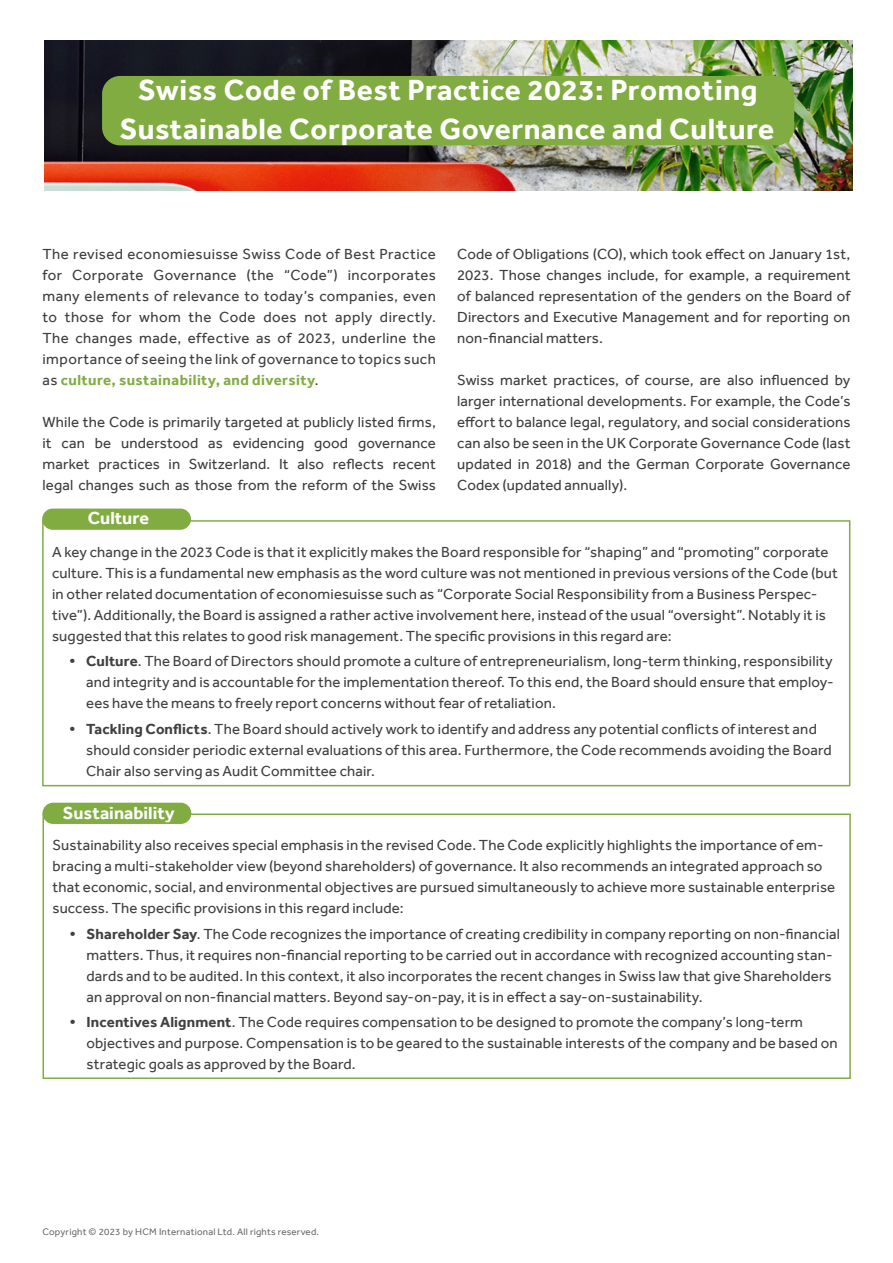
<style>
.page{position:relative;width:893px;height:1263px;background:#fff}
.page>*{position:absolute;margin:0;border:0;box-sizing:border-box;transform-origin:0 0}
.t1{font:700 30px "Effra";letter-spacing:.02em;color:#fff}
.t2{font:700 18px "Effra";color:#fff}
.t3{font:15px/21px "Effra";letter-spacing:.01em;color:#413f41}
.t4{font:15px/21px "Effra";letter-spacing:.01em;color:#3e3e3f;text-align:justify}
.t5{font:9.75px "Effra";letter-spacing:.02em;color:#6c6d70}
.s1{font-weight:700;color:#81ac44}
.s2{font-weight:700}
</style>
<div class="page">
<img style="left:45px;top:40px;width:807px;height:151px">
<div style="left:102px;top:76px;width:692px;height:69px;background:#81ac42;border-radius:18px"></div>
<div style="left:42px;top:520px;width:808px;height:266px;border:2px solid #81ac44"></div>
<div style="left:43px;top:509px;width:147px;height:20px;background:#81ac42;border-radius:10px"></div>
<div style="left:42px;top:508px;width:149px;height:22px;border:2px solid #81ac44;border-radius:10px"></div>
<div style="left:43px;top:813px;width:808px;height:266px;border:2px solid #81ac44"></div>
<div style="left:43px;top:803px;width:148px;height:20px;background:#81ac42;border-radius:10px"></div>
<div style="left:43px;top:803px;width:148px;height:21px;border:2px solid #81ac44;border-radius:10px"></div>
<p class="t1" style="left:138px;top:72px;width:621px">Swiss Code of Best Practice 2023: Promoting</p>
<p class="t1" style="left:120px;top:111px;width:656px">Sustainable Corporate Governance and Culture</p>
<p class="t4" style="left:43px;top:243px;width:395px">The revised economiesuisse Swiss Code of Best Practice for Corporate Governance (the “Code”) incorporates many elements of relevance to today’s companies, even to those for whom the Code does not apply directly.<br>The changes made, effective as of 2023, underline the importance of seeing the link of governance to topics such as <span class="s1">culture, sustainability, and diversity</span>.</p>
<p class="t4" style="left:43px;top:411px;width:395px">While the Code is primarily targeted at publicly listed firms, it can be understood as evidencing good governance market practices in Switzerland. It also reflects recent legal changes such as those from the reform of the Swiss</p>
<p class="t2" style="left:88px;top:507px;width:63px">Culture</p>
<p class="t4" style="left:457px;top:243px;width:395px">Code of Obligations (CO), which took effect on January 1st, 2023. Those changes include, for example, a requirement of balanced representation of the genders on the Board of Directors and Executive Management and for reporting on non-financial matters.</p>
<p class="t4" style="left:457px;top:369px;width:395px">Swiss market practices, of course, are also influenced by larger international developments. For example, the Code’s effort to balance legal, regulatory, and social considerations can also be seen in the UK Corporate Governance Code (last updated in 2018) and the German Corporate Governance Codex (updated annually).</p>
<p class="t3" style="left:52px;top:541px;width:787px">A key change in the 2023 Code is that it explicitly makes the Board responsible for “shaping” and “promoting” corporate culture. This is a fundamental new emphasis as the word culture was not mentioned in previous versions of the Code (but in other related documentation of economiesuisse such as “Corporate Social Responsibility from a Business Perspec&shy;tive”). Additionally, the Board is assigned a rather active involvement here, instead of the usual “oversight”. Notably it is suggested that this relates to good risk management. The specific provisions in this regard are:</p>
<p class="t3" style="left:86px;top:651px;width:749px;text-align:justify;text-indent:-17px"><span class="s2">• Culture</span>. The Board of Directors should promote a culture of entrepreneurialism, long-term thinking, responsibility and integrity and is accountable for the implementation thereof. To this end, the Board should ensure that employ&shy;ees have the means to freely report concerns without fear of retaliation.</p>
<p class="t3" style="left:86px;top:718px;width:747px;text-indent:-17px"><span class="s2">• Tackling Conflicts</span>. The Board should actively work to identify and address any potential conflicts of interest and should consider periodic external evaluations of this area. Furthermore, the Code recommends avoiding the Board<br>Chair also serving as Audit Committee chair.</p>
<p class="t2" style="left:63px;top:801px;width:113px">Sustainability</p>
<p class="t3" style="left:53px;top:835px;width:784px">Sustainability also receives special emphasis in the revised Code. The Code explicitly highlights the importance of em&shy;bracing a multi-stakeholder view (beyond shareholders) of governance. It also recommends an integrated approach so that economic, social, and environmental objectives are pursued simultaneously to achieve more sustainable enterprise success. The specific provisions in this regard include:</p>
<p class="t3" style="left:87px;top:923px;width:755px;text-indent:-17px"><span class="s2">• Shareholder Say</span>. The Code recognizes the importance of creating credibility in company reporting on non-financial matters. Thus, it requires non-financial reporting to be carried out in accordance with recognized accounting stan&shy;dards and to be audited. In this context, it also incorporates the recent changes in Swiss law that give Shareholders an approval on non-financial matters. Beyond say-on-pay, it is in effect a say-on-sustainability.</p>
<p class="t3" style="left:87px;top:1011px;width:753px;text-indent:-17px"><span class="s2">• Incentives Alignment</span>. The Code requires compensation to be designed to promote the company’s long-term objectives and purpose. Compensation is to be geared to the sustainable interests of the company and be based on strategic goals as approved by the Board.</p>
<p class="t5" style="left:43px;top:1226px;width:278px">Copyright © 2023 by HCM International Ltd. All rights reserved.</p>
</div>
